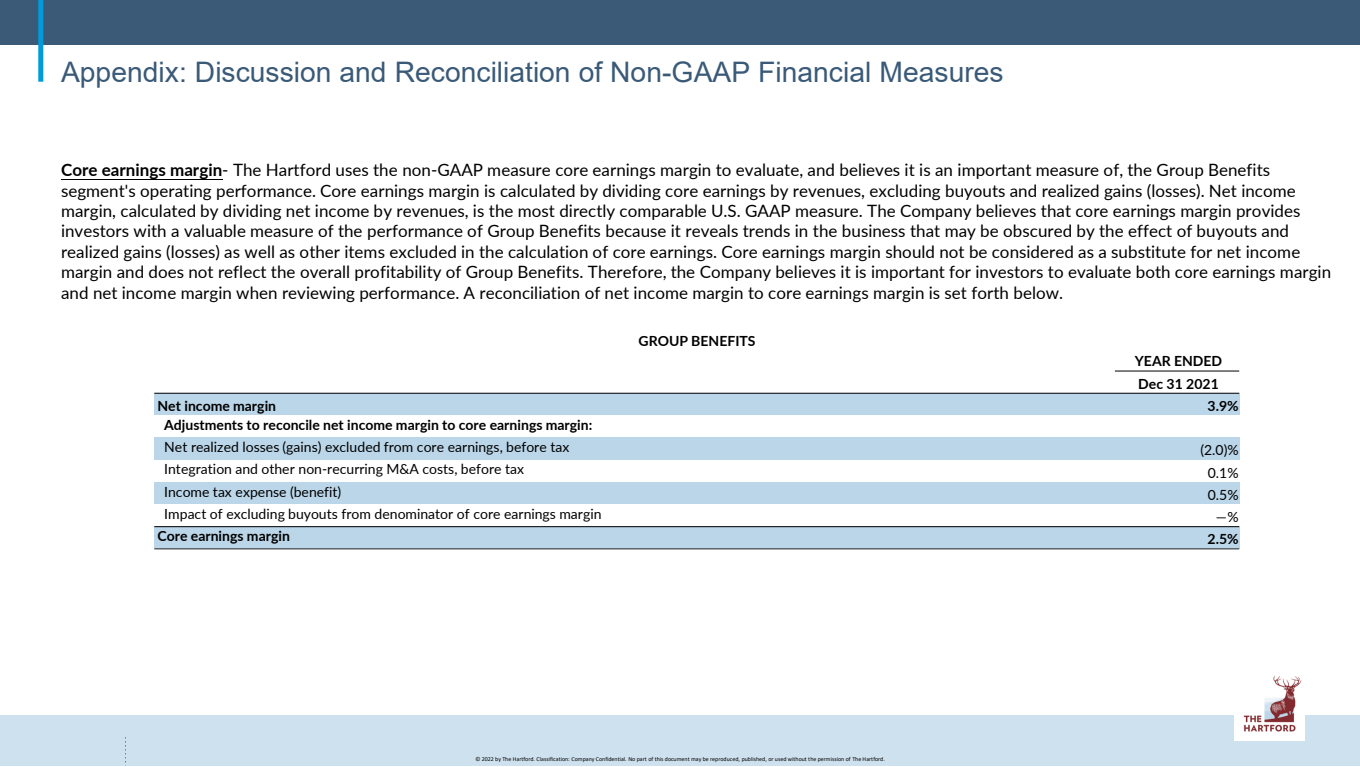
<style>
.page{position:relative;width:1360px;height:767px;background:#fff}
.page>*{position:absolute;margin:0;border:0;box-sizing:border-box;transform-origin:0 0}
.t1{font:28.2px "Arial";color:#3a5a78}
.t2{font:17px/20.4px "Lato";color:#000}
.t3{font:14px "Lato";color:#000}
.t4{font:700 14px "Lato";color:#000}
.t5{font:6px "Calibri";letter-spacing:-.005em;color:#000}
.s1{font-weight:700}
</style>
<div class="page">
<div style="left:0;top:715px;width:1360px;height:51px;background:#cee1ee"></div>
<img style="left:1235px;top:675px;width:70px;height:66px">
<svg style="left:125px;top:737px;width:1px;height:29px"></svg>
<div style="left:0;top:0;width:1360px;height:45px;background:#3b5a78"></div>
<div style="left:38px;top:0;width:5px;height:82px;background:#009bd8"></div>
<hr style="left:61px;top:179px;width:161px;height:1px;background:#000">
<div style="left:154px;top:393px;width:961px;height:22px;background:#bbd6e8"></div>
<div style="left:1115px;top:393px;width:124px;height:22px;background:#bbd6e8"></div>
<div style="left:154px;top:438px;width:961px;height:22px;background:#bbd6e8"></div>
<div style="left:1115px;top:438px;width:124px;height:22px;background:#bbd6e8"></div>
<div style="left:154px;top:482px;width:961px;height:22px;background:#bbd6e8"></div>
<div style="left:1115px;top:482px;width:124px;height:22px;background:#bbd6e8"></div>
<div style="left:154px;top:527px;width:961px;height:22px;background:#bbd6e8"></div>
<div style="left:1115px;top:527px;width:124px;height:22px;background:#bbd6e8"></div>
<hr style="left:1115px;top:371px;width:124px;height:1px;background:#000">
<hr style="left:154px;top:393px;width:1085px;height:1px;background:#000">
<hr style="left:154px;top:526px;width:1085px;height:1px;background:#000">
<hr style="left:154px;top:548px;width:1085px;height:1px;background:#242424">
<p class="t1" style="left:61px;top:56px;width:944px">Appendix: Discussion and Reconciliation of Non-GAAP Financial Measures</p>
<p class="t2" style="left:61px;top:159px;width:1272px"><span class="s1">Core earnings margin</span>- The Hartford uses the non-GAAP measure core earnings margin to evaluate, and believes it is an important measure of, the Group Benefits segment's operating performance. Core earnings margin is calculated by dividing core earnings by revenues, excluding buyouts and realized gains (losses). Net income margin, calculated by dividing net income by revenues, is the most directly comparable U.S. GAAP measure. The Company believes that core earnings margin provides investors with a valuable measure of the performance of Group Benefits because it reveals trends in the business that may be obscured by the effect of buyouts and realized gains (losses) as well as other items excluded in the calculation of core earnings. Core earnings margin should not be considered as a substitute for net income margin and does not reflect the overall profitability of Group Benefits. Therefore, the Company believes it is important for investors to evaluate both core earnings margin and net income margin when reviewing performance. A reconciliation of net income margin to core earnings margin is set forth below.</p>
<p class="t4" style="left:639px;top:331px;width:119px">GROUP BENEFITS</p>
<p class="t4" style="left:1135px;top:351px;width:89px">YEAR ENDED</p>
<p class="t4" style="left:1138px;top:373px;width:82px">Dec 31 2021</p>
<p class="t4" style="left:157px;top:395px;width:120px">Net income margin</p>
<p class="t4" style="left:1208px;top:395px;width:33px">3.9%</p>
<p class="t4" style="left:164px;top:414px;width:430px">Adjustments to reconcile net income margin to core earnings margin:</p>
<p class="t3" style="left:164px;top:436px;width:407px">Net realized losses (gains) excluded from core earnings, before tax</p>
<p class="t3" style="left:1200px;top:440px;width:40px">(2.0)%</p>
<p class="t3" style="left:164px;top:459px;width:361px">Integration and other non-recurring M&amp;A costs, before tax</p>
<p class="t3" style="left:1208px;top:462px;width:32px">0.1%</p>
<p class="t3" style="left:164px;top:481px;width:179px">Income tax expense (benefit)</p>
<p class="t3" style="left:1208px;top:484px;width:32px">0.5%</p>
<p class="t3" style="left:164px;top:503px;width:439px">Impact of excluding buyouts from denominator of core earnings margin</p>
<p class="t3" style="left:1216px;top:507px;width:24px">—%</p>
<p class="t4" style="left:157px;top:525px;width:134px">Core earnings margin</p>
<p class="t4" style="left:1208px;top:529px;width:33px">2.5%</p>
<p class="t5" style="left:475px;top:755px;width:411px">© 2022 by The Hartford. Classification: Company Confidential. No part of this document may be reproduced, published, or used without the permission of The Hartford.</p>
</div>
